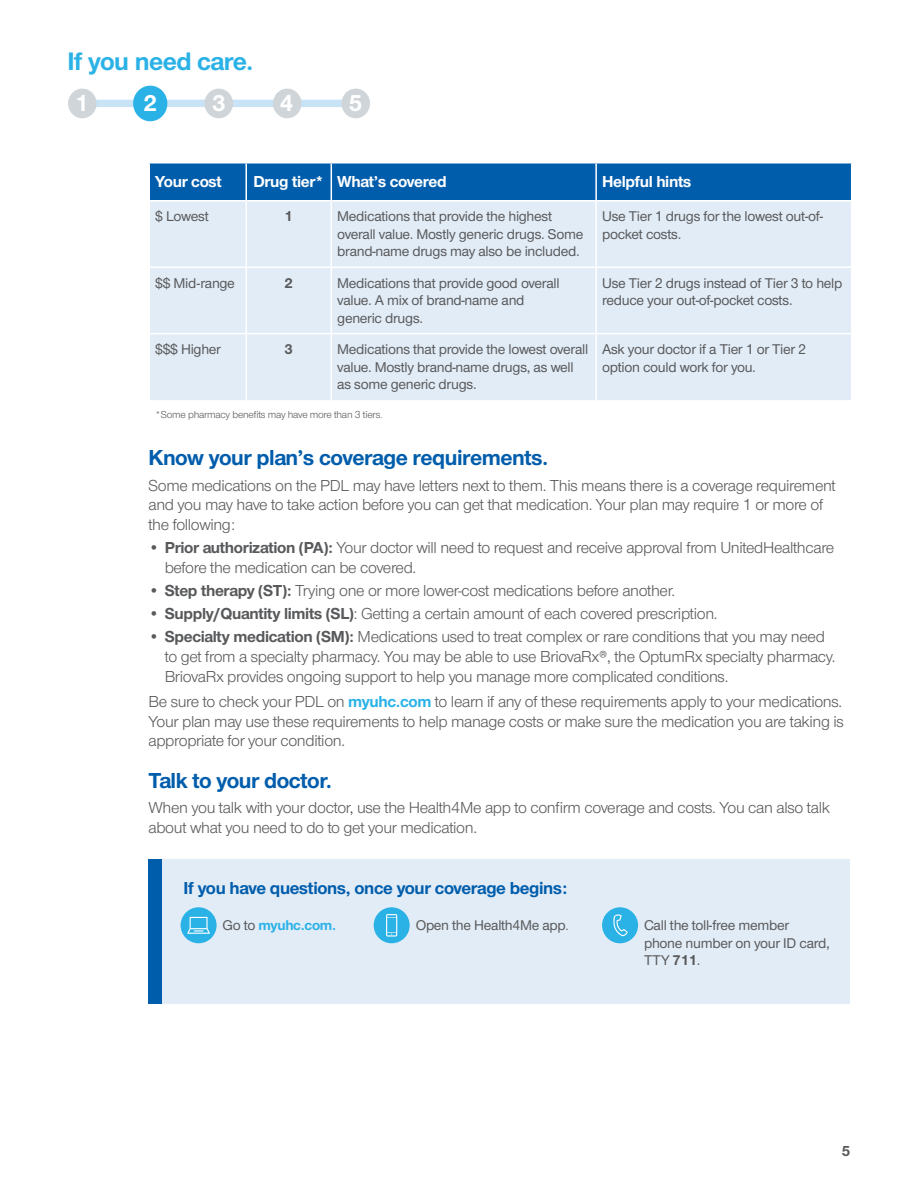
<style>
.page{position:relative;width:918px;height:1188px;background:#fff}
.page>*{position:absolute;margin:0;border:0;box-sizing:border-box;transform-origin:0 0}
.t1{font:700 26.25px "UHC Sans";letter-spacing:-.02em;color:#2ab2e7}
.t2{font:700 23.85px "UHC Sans";color:#fff}
.t3{font:700 22.5px "UHC Sans";letter-spacing:-.02em;color:#005dac}
.t4{font:700 18px "UHC Sans";letter-spacing:-.02em;color:#005dac}
.t5{font:16.5px/19.8px "UHC Sans";letter-spacing:-.02em;color:#58595b}
.t6{font:700 16.5px "UHC Sans";letter-spacing:-.02em;color:#fff}
.t7{font:700 15px "UHC Sans";color:#58595b}
.t8{font:500 14.7px/17.5px "UHC Sans";letter-spacing:-.02em;color:#58595b}
.t9{font:700 14.7px "UHC Sans";letter-spacing:-.02em;color:#2ab2e7}
.t10{font:700 14.7px "UHC Sans";color:#58595b}
.t11{font:10.5px "UHC Sans";letter-spacing:-.02em;color:#58595b}
.s1{font-weight:700}
.s2{font-weight:700;color:#2ab2e7}
.s3{font-weight:400}
.s4{font-weight:500;color:#58595b}
</style>
<div class="page">
<div style="left:82px;top:100px;width:274px;height:7px;background:#c9e3f6"></div>
<div style="left:133px;top:86px;width:34px;height:35px;background:#2ab2e7;border-radius:50%"></div>
<div style="left:204px;top:89px;width:29px;height:29px;background:#cfd5d9;border-radius:50%"></div>
<div style="left:273px;top:89px;width:29px;height:29px;background:#cfd5d9;border-radius:50%"></div>
<div style="left:341px;top:89px;width:29px;height:29px;background:#cfd5d9;border-radius:50%"></div>
<div style="left:68px;top:89px;width:29px;height:29px;background:#cfd5d9;border-radius:50%"></div>
<div style="left:148px;top:859px;width:702px;height:145px;background:#e2ecf6"></div>
<div style="left:148px;top:859px;width:14px;height:145px;background:#005dac"></div>
<div style="left:375px;top:909px;width:33px;height:33px;background:#2ab2e7;border-radius:50%"></div>
<div style="left:374px;top:907px;width:36px;height:36px;border:3px solid #2ab2e7;border-radius:50%"></div>
<svg style="left:386px;top:914px;width:11px;height:23px"></svg>
<div style="left:604px;top:909px;width:33px;height:33px;background:#2ab2e7;border-radius:50%"></div>
<div style="left:602px;top:907px;width:36px;height:36px;border:3px solid #2ab2e7;border-radius:50%"></div>
<svg style="left:613px;top:914px;width:15px;height:22px"></svg>
<div style="left:181px;top:907px;width:36px;height:36px;background:#2ab2e7;border-radius:50%"></div>
<svg style="left:187px;top:917px;width:23px;height:17px"></svg>
<div style="left:150px;top:164px;width:701px;height:36px;background:#005dac"></div>
<div style="left:150px;top:202px;width:701px;height:198px;background:#e2ecf6"></div>
<hr style="left:245px;top:202px;width:2px;height:64px;background:#fff">
<hr style="left:331px;top:202px;width:1px;height:64px;background:#fff">
<hr style="left:595px;top:202px;width:2px;height:64px;background:#fff">
<hr style="left:148px;top:266px;width:98px;height:2px;background:#fff">
<hr style="left:246px;top:266px;width:85px;height:2px;background:#fff">
<hr style="left:245px;top:268px;width:2px;height:65px;background:#fff">
<hr style="left:331px;top:266px;width:265px;height:2px;background:#fff">
<hr style="left:331px;top:268px;width:1px;height:65px;background:#fff">
<hr style="left:596px;top:266px;width:256px;height:2px;background:#fff">
<hr style="left:595px;top:268px;width:2px;height:65px;background:#fff">
<hr style="left:148px;top:333px;width:98px;height:1px;background:#fff">
<hr style="left:246px;top:333px;width:85px;height:1px;background:#fff">
<hr style="left:245px;top:334px;width:2px;height:66px;background:#fff">
<hr style="left:331px;top:333px;width:265px;height:1px;background:#fff">
<hr style="left:331px;top:334px;width:1px;height:66px;background:#fff">
<hr style="left:596px;top:333px;width:256px;height:1px;background:#fff">
<hr style="left:595px;top:334px;width:2px;height:66px;background:#fff">
<hr style="left:245px;top:163px;width:2px;height:37px;background:#fff">
<hr style="left:331px;top:163px;width:1px;height:37px;background:#fff">
<hr style="left:595px;top:163px;width:2px;height:37px;background:#fff">
<h1 class="t1" style="left:68px;top:44px;width:188px">If you need care.</h1>
<h2 class="t2" style="left:75px;top:87px;width:15px">1</h2>
<h2 class="t2" style="left:144px;top:87px;width:15px">2</h2>
<h2 class="t2" style="left:212px;top:87px;width:15px">3</h2>
<h2 class="t2" style="left:280px;top:87px;width:15px">4</h2>
<h2 class="t2" style="left:349px;top:87px;width:15px">5</h2>
<p class="t6" style="left:155px;top:171px;width:68px">Your cost</p>
<p class="t6" style="left:253px;top:171px;width:195px">Drug tier* What’s covered</p>
<p class="t6" style="left:602px;top:171px;width:91px">Helpful hints</p>
<p class="t8" style="left:155px;top:207px;width:55px">$ Lowest</p>
<p class="t10" style="left:285px;top:207px;width:10px">1</p>
<p class="t8" style="left:337px;top:207px;width:248px">Medications that provide the highest overall value. Mostly generic drugs. Some brand-name drugs may also be included.</p>
<p class="t8" style="left:602px;top:207px;width:222px">Use Tier 1 drugs for the lowest out-of&shy;pocket costs.</p>
<p class="t8" style="left:155px;top:273px;width:81px">$$ Mid-range</p>
<p class="t10" style="left:285px;top:273px;width:10px">2</p>
<p class="t8" style="left:337px;top:273px;width:224px">Medications that provide good overall value. A mix of brand-name and generic drugs.</p>
<p class="t8" style="left:602px;top:273px;width:242px">Use Tier 2 drugs instead of Tier 3 to help reduce your out-of-pocket costs.</p>
<p class="t8" style="left:155px;top:340px;width:67px">$$$ Higher</p>
<p class="t10" style="left:285px;top:339px;width:10px">3</p>
<p class="t8" style="left:337px;top:340px;width:253px">Medications that provide the lowest overall value. Mostly brand-name drugs, as well as some generic drugs.</p>
<p class="t8" style="left:602px;top:340px;width:205px">Ask your doctor if a Tier 1 or Tier 2 option could work for you.</p>
<p class="t11" style="left:155px;top:408px;width:229px">*Some pharmacy benefits may have more than 3 tiers.</p>
<h3 class="t3" style="left:148px;top:443px;width:401px">Know your plan’s coverage requirements.</h3>
<p class="t5" style="left:148px;top:475px;width:689px">Some medications on the PDL may have letters next to them. This means there is a coverage requirement and you may have to take action before you can get that medication. Your plan may require 1 or more of the following:</p>
<p class="t5" style="left:165px;top:537px;width:671px;text-indent:-16px"><span class="s1">• Prior authorization (PA):</span> Your doctor will need to request and receive approval from UnitedHealthcare before the medication can be covered.</p>
<p class="t5" style="left:148px;top:580px;width:528px">• <span class="s1">Step therapy (ST):</span> Trying one or more lower-cost medications before another.</p>
<p class="t5" style="left:148px;top:603px;width:571px">• <span class="s1">Supply/Quantity limits (SL)</span>: Getting a certain amount of each covered prescription.</p>
<p class="t5" style="left:165px;top:626px;width:672px;text-indent:-16px">• <span class="s1">Specialty medication (SM):</span> Medications used to treat complex or rare conditions that you may need to get from a specialty pharmacy. You may be able to use BriovaRx®, the OptumRx specialty pharmacy.<br>BriovaRx provides ongoing support to help you manage more complicated conditions.</p>
<p class="t5" style="left:148px;top:691px;width:697px;text-align:justify">Be sure to check your PDL on <span class="s2">myuhc.com</span> to learn if any of these requirements apply to your medications.<br>Your plan may use these requirements to help manage costs or make sure the medication you are taking is appropriate for your condition.</p>
<h3 class="t3" style="left:148px;top:765px;width:185px">Talk to your doctor.</h3>
<p class="t5" style="left:148px;top:797px;width:683px">When you talk with your doctor, use the Health4Me app to confirm coverage and costs. You can also talk about what you need to do to get your medication.</p>
<p class="t4" style="left:184px;top:876px;width:385px">If you have questions, once your coverage begins:</p>
<p class="t8" style="left:416px;top:916px;width:155px">Open the Health4Me app<span class="s3">.</span></p>
<p class="t8" style="left:644px;top:916px;width:187px">Call the toll-free member phone number on your ID card,<br>TTY <span class="s1">711</span>.</p>
<p class="t9" style="left:223px;top:915px;width:115px"><span class="s4">Go to</span> myuhc.com.</p>
<p class="t7" style="left:842px;top:1141px;width:10px">5</p>
</div>
